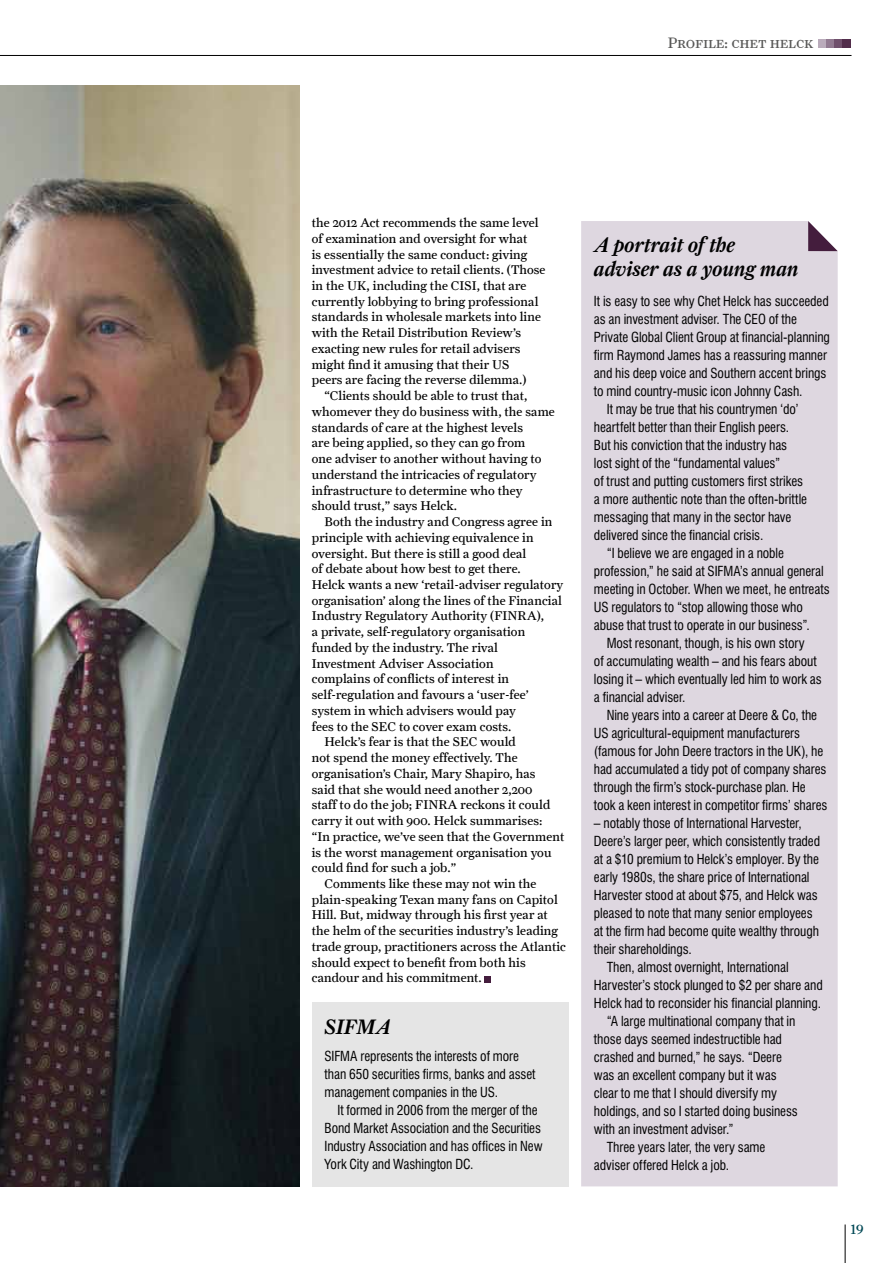
<style>
.page{position:relative;width:893px;height:1263px;background:#fff}
.page>*{position:absolute;margin:0;border:0;box-sizing:border-box;transform-origin:0 0}
.t1{font:italic 500 21px/24px "Farnham Display";color:#000}
.t2{font:15px "Farnham Display Regular SC";letter-spacing:-.02em;color:#575756}
.t3{font:condensed 13.5px/18px "Swiss 721 BT";letter-spacing:-.005em;color:#000}
.t4{font:13.5px "Farnham Display";color:#004855}
.t5{font:12.75px/15.8px "Farnham Text";letter-spacing:.01em;color:#000}
</style>
<div class="page">
<img style="left:0;top:85px;width:299px;height:1101px">
<div style="left:818px;top:40px;width:8px;height:8px;background:#baabbb"></div>
<div style="left:826px;top:40px;width:8px;height:8px;background:#927a91"></div>
<div style="left:834px;top:40px;width:9px;height:8px;background:#70506c"></div>
<div style="left:843px;top:40px;width:8px;height:8px;background:#522d4b"></div>
<hr style="left:845px;top:1224px;width:1px;height:39px;background:#000">
<hr style="left:0;top:55px;width:851px;height:1px;background:#000">
<div style="left:581px;top:221px;width:257px;height:965px;background:#ded7e0"></div>
<svg style="left:808px;top:221px;width:30px;height:30px"></svg>
<div style="left:312px;top:1002px;width:256px;height:185px;background:#e3e3e3"></div>
<svg style="left:485px;top:976px;width:6px;height:6px"></svg>
<p class="t2" style="left:668px;top:34px;width:147px">Profile: chet helck</p>
<p class="t5" style="left:312px;top:215px;width:235px">the 2012 Act recommends the same level of examination and oversight for what<br>is essentially the same conduct: giving investment advice to retail clients. (Those in the UK, including the CISI, that are currently lobbying to bring professional standards in wholesale markets into line with the Retail Distribution Review’s exacting new rules for retail advisers might find it amusing that their US<br>peers are facing the reverse dilemma.)</p>
<p class="t5" style="left:312px;top:388px;width:244px;text-indent:13px">“Clients should be able to trust that, whomever they do business with, the same standards of care at the highest levels<br>are being applied, so they can go from<br>one adviser to another without having to understand the intricacies of regulatory infrastructure to determine who they should trust,” says Helck.</p>
<p class="t5" style="left:325px;top:514px;width:229px">Both the industry and Congress agree in</p>
<p class="t5" style="left:312px;top:529px;width:223px">principle with achieving equivalence in</p>
<p class="t5" style="left:312px;top:545px;width:216px">oversight. But there is still a good deal</p>
<p class="t5" style="left:312px;top:561px;width:210px">of debate about how best to get there.</p>
<p class="t5" style="left:312px;top:577px;width:253px">Helck wants a new ‘retail-adviser regulatory</p>
<p class="t5" style="left:312px;top:592px;width:251px">organisation’ along the lines of the Financial</p>
<p class="t5" style="left:312px;top:608px;width:234px">Industry Regulatory Authority (FINRA),</p>
<p class="t5" style="left:312px;top:624px;width:215px">a private, self-regulatory organisation</p>
<p class="t5" style="left:312px;top:639px;width:187px">funded by the industry. The rival</p>
<p class="t5" style="left:312px;top:655px;width:183px">Investment Adviser Association</p>
<p class="t5" style="left:312px;top:671px;width:199px">complains of conflicts of interest in</p>
<p class="t5" style="left:312px;top:687px;width:218px">self-regulation and favours a ‘user-fee’</p>
<p class="t5" style="left:312px;top:702px;width:206px">system in which advisers would pay</p>
<p class="t5" style="left:312px;top:718px;width:201px">fees to the SEC to cover exam costs.</p>
<p class="t5" style="left:325px;top:734px;width:193px">Helck’s fear is that the SEC would</p>
<p class="t5" style="left:312px;top:750px;width:207px">not spend the money effectively. The</p>
<p class="t5" style="left:312px;top:765px;width:225px">organisation’s Chair, Mary Shapiro, has</p>
<p class="t5" style="left:312px;top:781px;width:222px">said that she would need another 2,200</p>
<p class="t5" style="left:312px;top:797px;width:240px">staff to do the job; FINRA reckons it could</p>
<p class="t5" style="left:312px;top:813px;width:232px">carry it out with 900. Helck summarises:</p>
<p class="t5" style="left:312px;top:828px;width:254px">“In practice, we’ve seen that the Government</p>
<p class="t5" style="left:312px;top:844px;width:241px">is the worst management organisation you</p>
<p class="t5" style="left:312px;top:860px;width:146px">could find for such a job.”</p>
<p class="t5" style="left:325px;top:875px;width:213px">Comments like these may not win the</p>
<p class="t5" style="left:312px;top:891px;width:247px">plain-speaking Texan many fans on Capitol</p>
<p class="t5" style="left:312px;top:907px;width:238px">Hill. But, midway through his first year at</p>
<p class="t5" style="left:312px;top:923px;width:248px">the helm of the securities industry’s leading</p>
<p class="t5" style="left:312px;top:938px;width:256px">trade group, practitioners across the Atlantic</p>
<p class="t5" style="left:312px;top:954px;width:215px">should expect to benefit from both his</p>
<p class="t5" style="left:312px;top:970px;width:172px">candour and his commitment.</p>
<h1 class="t1" style="left:325px;top:1015px;width:68px">SIFMA</h1>
<p class="t3" style="left:325px;top:1047px;width:213px">SIFMA represents the interests of more than 650 securities firms, banks and asset management companies in the US.</p>
<p class="t3" style="left:325px;top:1101px;width:219px;text-indent:13px">It formed in 2006 from the merger of the Bond Market Association and the Securities Industry Association and has offices in New York City and Washington DC.</p>
<h1 class="t1" style="left:594px;top:232px;width:206px">A portrait of the adviser as a young man</h1>
<p class="t3" style="left:594px;top:292px;width:236px">It is easy to see why Chet Helck has succeeded</p>
<p class="t3" style="left:594px;top:310px;width:204px">as an investment adviser. The CEO of the</p>
<p class="t3" style="left:594px;top:328px;width:237px">Private Global Client Group at financial-planning</p>
<p class="t3" style="left:594px;top:346px;width:234px">firm Raymond James has a reassuring manner</p>
<p class="t3" style="left:594px;top:364px;width:234px">and his deep voice and Southern accent brings</p>
<p class="t3" style="left:594px;top:382px;width:210px">to mind country-music icon Johnny Cash.</p>
<p class="t3" style="left:607px;top:400px;width:194px">It may be true that his countrymen ‘do’</p>
<p class="t3" style="left:594px;top:418px;width:197px">heartfelt better than their English peers.</p>
<p class="t3" style="left:594px;top:436px;width:195px">But his conviction that the industry has</p>
<p class="t3" style="left:594px;top:454px;width:188px">lost sight of the “fundamental values”</p>
<p class="t3" style="left:594px;top:472px;width:211px">of trust and putting customers first strikes</p>
<p class="t3" style="left:594px;top:490px;width:215px">a more authentic note than the often-brittle</p>
<p class="t3" style="left:594px;top:508px;width:199px">messaging that many in the sector have</p>
<p class="t3" style="left:594px;top:526px;width:171px">delivered since the financial crisis.</p>
<p class="t3" style="left:607px;top:544px;width:179px">“I believe we are engaged in a noble</p>
<p class="t3" style="left:594px;top:562px;width:231px">profession,” he said at SIFMA’s annual general</p>
<p class="t3" style="left:594px;top:580px;width:237px">meeting in October. When we meet, he entreats</p>
<p class="t3" style="left:594px;top:598px;width:211px">US regulators to “stop allowing those who</p>
<p class="t3" style="left:594px;top:616px;width:218px">abuse that trust to operate in our business”.</p>
<p class="t3" style="left:607px;top:634px;width:199px">Most resonant, though, is his own story</p>
<p class="t3" style="left:594px;top:652px;width:224px">of accumulating wealth – and his fears about</p>
<p class="t3" style="left:594px;top:670px;width:229px">losing it – which eventually led him to work as</p>
<p class="t3" style="left:594px;top:688px;width:93px">a financial adviser.</p>
<p class="t3" style="left:607px;top:706px;width:212px">Nine years into a career at Deere &amp; Co, the</p>
<p class="t3" style="left:594px;top:724px;width:208px">US agricultural-equipment manufacturers</p>
<p class="t3" style="left:594px;top:742px;width:231px">(famous for John Deere tractors in the UK), he</p>
<p class="t3" style="left:594px;top:760px;width:234px">had accumulated a tidy pot of company shares</p>
<p class="t3" style="left:594px;top:778px;width:213px">through the firm’s stock-purchase plan. He</p>
<p class="t3" style="left:594px;top:796px;width:235px">took a keen interest in competitor firms’ shares</p>
<p class="t3" style="left:594px;top:814px;width:209px">– notably those of International Harvester,</p>
<p class="t3" style="left:594px;top:832px;width:228px">Deere’s larger peer, which consistently traded</p>
<p class="t3" style="left:594px;top:850px;width:227px">at a $10 premium to Helck’s employer. By the</p>
<p class="t3" style="left:594px;top:868px;width:217px">early 1980s, the share price of International</p>
<p class="t3" style="left:594px;top:886px;width:225px">Harvester stood at about $75, and Helck was</p>
<p class="t3" style="left:594px;top:904px;width:220px">pleased to note that many senior employees</p>
<p class="t3" style="left:594px;top:922px;width:227px">at the firm had become quite wealthy through</p>
<p class="t3" style="left:594px;top:940px;width:99px">their shareholdings.</p>
<p class="t3" style="left:607px;top:958px;width:184px">Then, almost overnight, International</p>
<p class="t3" style="left:594px;top:976px;width:230px">Harvester’s stock plunged to $2 per share and</p>
<p class="t3" style="left:594px;top:994px;width:229px">Helck had to reconsider his financial planning.</p>
<p class="t3" style="left:607px;top:1012px;width:190px">“A large multinational company that in</p>
<p class="t3" style="left:594px;top:1030px;width:190px">those days seemed indestructible had</p>
<p class="t3" style="left:594px;top:1048px;width:189px">crashed and burned,” he says. “Deere</p>
<p class="t3" style="left:594px;top:1066px;width:184px">was an excellent company but it was</p>
<p class="t3" style="left:594px;top:1084px;width:185px">clear to me that I should diversify my</p>
<p class="t3" style="left:594px;top:1102px;width:205px">holdings, and so I started doing business</p>
<p class="t3" style="left:594px;top:1120px;width:141px">with an investment adviser.”</p>
<p class="t3" style="left:607px;top:1138px;width:160px">Three years later, the very same</p>
<p class="t3" style="left:594px;top:1156px;width:137px">adviser offered Helck a job.</p>
<p class="t4" style="left:851px;top:1221px;width:14px">19</p>
</div>
